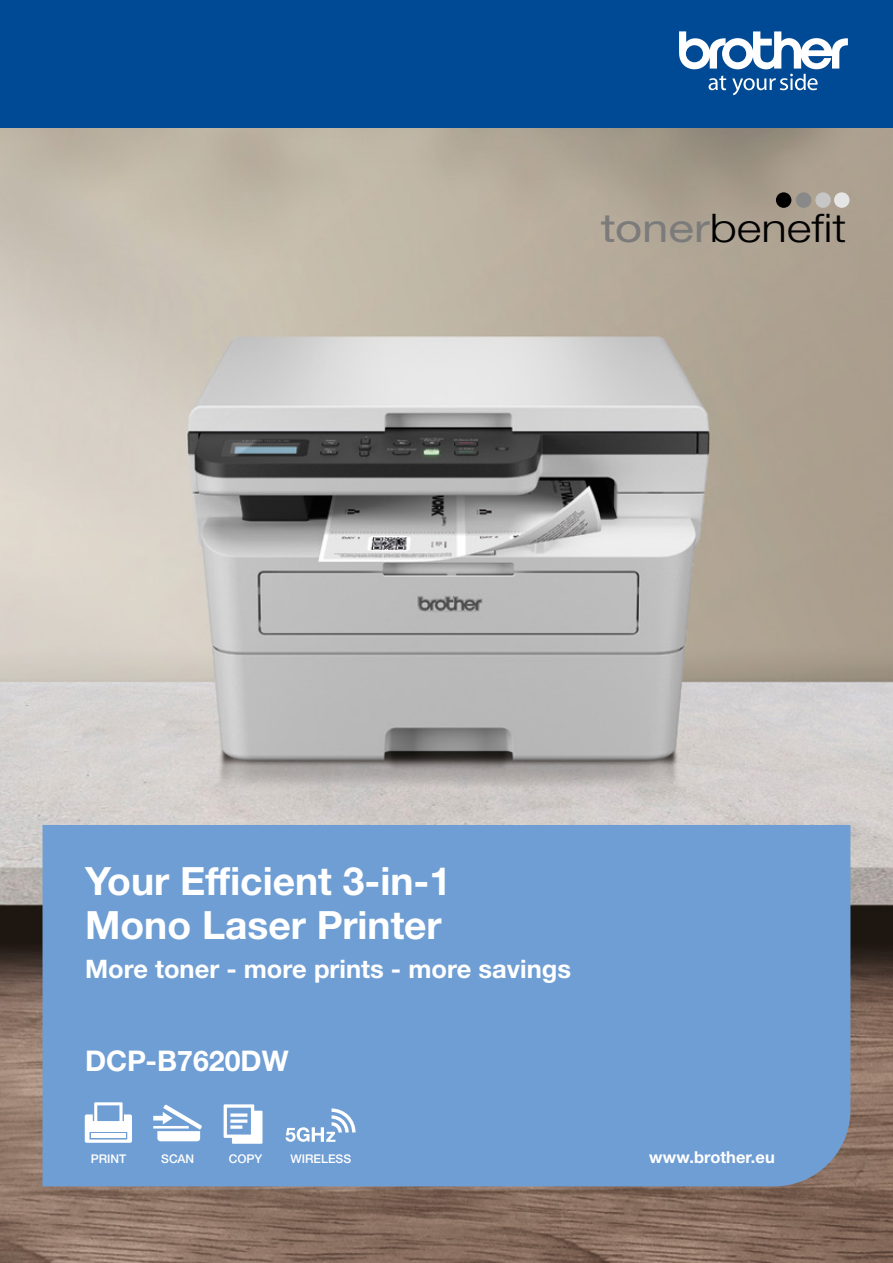
<style>
.page{position:relative;width:893px;height:1263px;background:#fff}
.page>*{position:absolute;margin:0;border:0;box-sizing:border-box;transform-origin:0 0}
.t1{font:300 39.45px "Helvetica Neue LTW1 G";color:#000;scale:1.2 1}
.t2{font:700 39px/43.5px "Helvetica Neue LTW1 G";color:#fff}
.t3{font:700 28.5px "Helvetica Neue LTW1 G";color:#fff}
.t4{font:700 25.5px "Helvetica Neue LTW1 G";color:#fff}
.t5{font:700 16.5px "Helvetica Neue LTW1 G";color:#fff}
.t6{font:500 12px "Helvetica Neue LTW1 G";color:#fff}
.s1{font-weight:400;color:#7c7b7b}
</style>
<div class="page">
<img style="left:0;top:128px;width:893px;height:1135px">
<div style="left:0;top:0;width:893px;height:128px;background:#004994"></div>
<svg style="left:679px;top:31px;width:169px;height:64px"></svg>
<div style="left:43px;top:825px;width:807px;height:361px;background:#6f9ed4"></div>
<svg style="left:85px;top:1102px;width:47px;height:41px"></svg>
<div style="left:91px;top:1133px;width:35px;height:5px;background:#fff"></div>
<svg style="left:153px;top:1104px;width:49px;height:37px"></svg>
<svg style="left:224px;top:1104px;width:38px;height:40px"></svg>
<div style="left:834px;top:192px;width:15px;height:16px;background:#e5e5e5;border-radius:50%"></div>
<div style="left:815px;top:192px;width:16px;height:16px;background:#c6c6c6;border-radius:50%"></div>
<div style="left:796px;top:192px;width:15px;height:16px;background:#8a8989;border-radius:50%"></div>
<div style="left:776px;top:192px;width:15px;height:16px;background:#000;border-radius:50%"></div>
<svg style="left:285px;top:1108px;width:71px;height:34px"></svg>
<p class="t1" style="left:601px;top:204px;width:206px"><span class="s1">toner</span>benefit</p>
<p class="t2" style="left:85px;top:859px;width:368px">Your Efficient 3-in-1<br>Mono Laser Printer</p>
<p class="t4" style="left:85px;top:953px;width:488px">More toner - more prints - more savings</p>
<p class="t3" style="left:85px;top:1043px;width:205px">DCP-B7620DW</p>
<p class="t6" style="left:91px;top:1151px;width:37px">PRINT</p>
<p class="t6" style="left:161px;top:1151px;width:34px">SCAN</p>
<p class="t6" style="left:229px;top:1151px;width:35px">COPY</p>
<p class="t6" style="left:290px;top:1151px;width:62px">WIRELESS</p>
<p class="t5" style="left:649px;top:1147px;width:127px">www.brother.eu</p>
</div>
